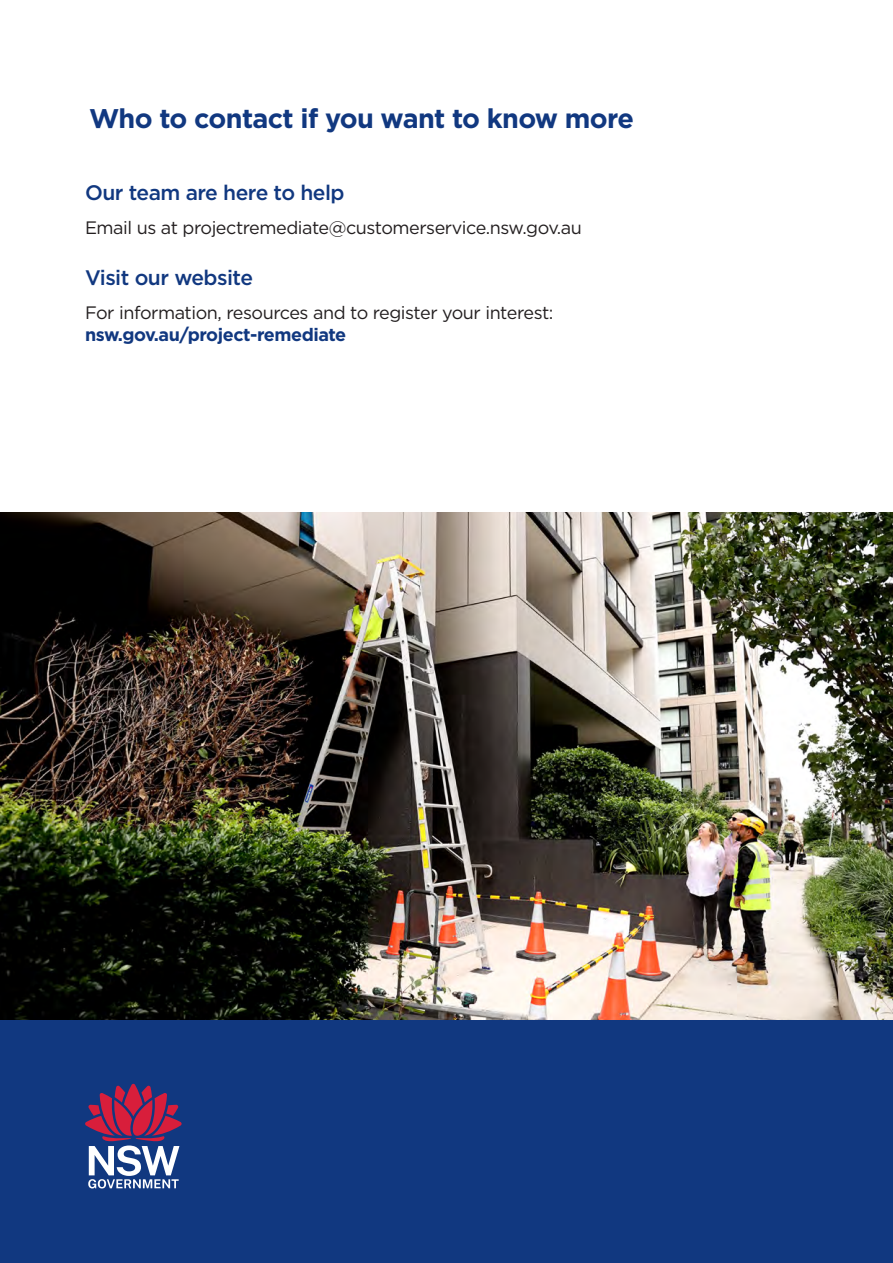
<style>
.page{position:relative;width:893px;height:1263px;background:#fff}
.page>*{position:absolute;margin:0;border:0;box-sizing:border-box;transform-origin:0 0}
.t1{font:700 27px "Gotham";letter-spacing:-.025em;color:#113880}
.t2{font:500 21px "Gotham";letter-spacing:-.025em;color:#113880}
.text{font:18px/21.6px "Gotham";letter-spacing:-.025em;color:#231f20}
.s1{font-weight:700;color:#113880}
</style>
<div class="page">
<img style="left:0;top:512px;width:893px;height:508px">
<div style="left:0;top:1020px;width:893px;height:243px;background:#113880"></div>
<svg style="left:85px;top:1084px;width:97px;height:104px"></svg>
<h2 class="t1" style="left:89px;top:100px;width:546px">Who to contact if you want to know more</h2>
<h3 class="t2" style="left:85px;top:178px;width:261px">Our team are here to help</h3>
<p class="text" style="left:85px;top:216px;width:498px">Email us at projectremediate@customerservice.nsw.gov.au</p>
<h3 class="t2" style="left:85px;top:264px;width:170px">Visit our website</h3>
<p class="text" style="left:85px;top:302px;width:470px">For information, resources and to register your interest: <span class="s1">nsw.gov.au/project-remediate</span></p>
</div>
